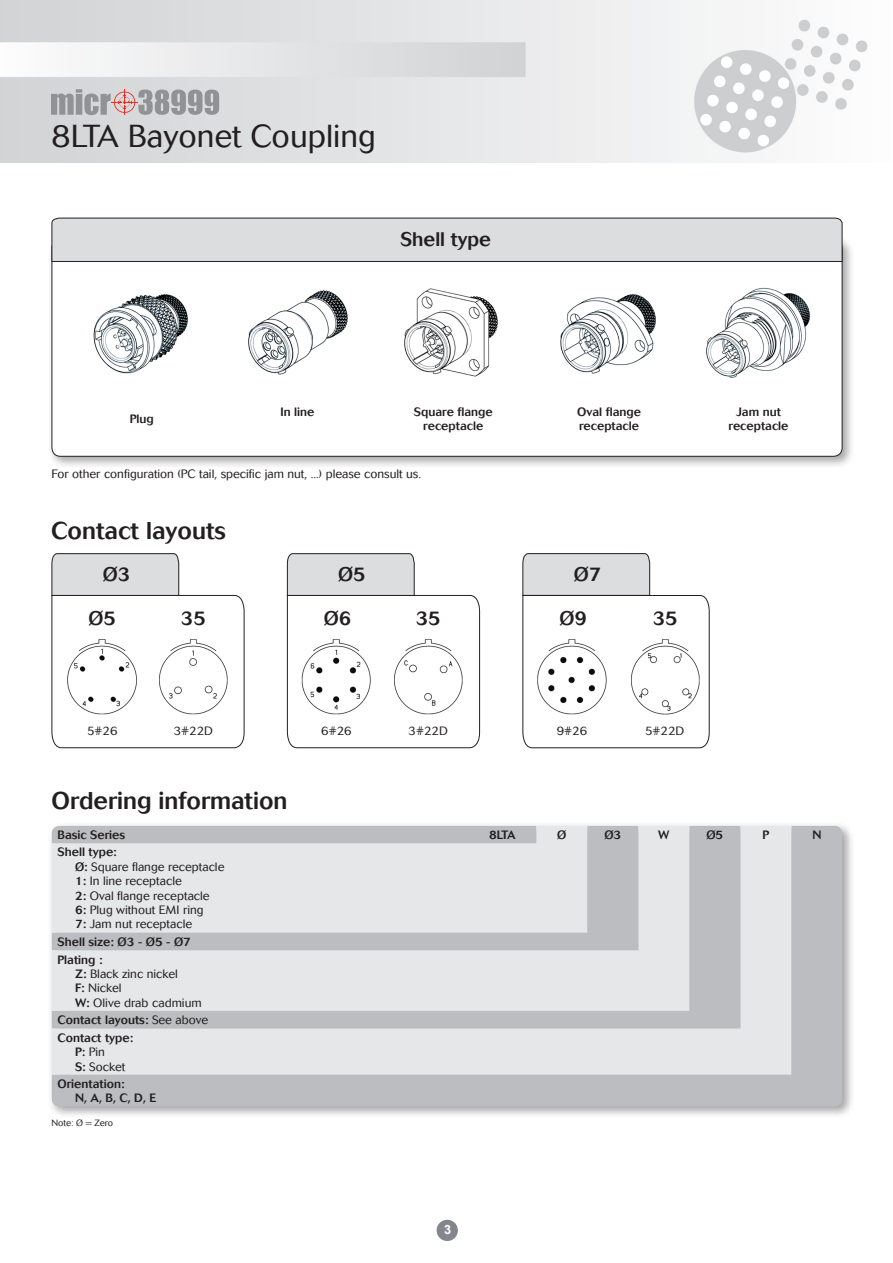
<style>
.page{position:relative;width:893px;height:1263px;background:#fff}
.page>*{position:absolute;margin:0;border:0;box-sizing:border-box;transform-origin:0 0}
.t1{font:300 31.5px "Cosmos";color:#231f20}
.t2{font:500 24px "Cosmos";color:#231f20}
.t3{font:500 19.5px "Cosmos";color:#231f20}
.t4{font:700 12.75px "Arial";color:#fff}
.t5{font:300 12px/14.4px "Cosmos";color:#231f20}
.t6{font:500 12px/14.4px "Cosmos";color:#231f20}
.t7{font:300 9px "Cosmos";color:#231f20}
.s1{font-weight:500}
.s2{font-weight:300}
</style>
<div class="page">
<img style="left:0;top:0;width:868px;height:163px">
<div style="left:437px;top:1220px;width:21px;height:21px;background:#84868e;border-radius:50%"></div>
<svg style="left:51px;top:89px;width:168px;height:26px;background:#b2aeb0"></svg>
<div style="left:48px;top:235px;width:807px;height:234px;background:#231f20;opacity:.4"></div>
<div style="left:52px;top:240px;width:790px;height:216px;background:#fff;border-radius:9px"></div>
<svg style="left:51px;top:217px;width:792px;height:45px;background:#d3d4d5"></svg>
<div style="left:48px;top:822px;width:807px;height:297px;background:#231f20;opacity:.4"></div>
<div style="left:52px;top:826px;width:790px;height:281px;background:#bcbdc0"></div>
<svg style="left:52px;top:826px;width:739px;height:249px;background:#dbdcde"></svg>
<img style="left:93px;top:294px;width:95px;height:80px">
<img style="left:248px;top:290px;width:100px;height:85px">
<img style="left:706px;top:287px;width:104px;height:91px">
<img style="left:404px;top:288px;width:94px;height:89px">
<img style="left:560px;top:294px;width:96px;height:80px">
<svg style="left:522px;top:553px;width:188px;height:195px"></svg>
<svg style="left:287px;top:553px;width:193px;height:195px"></svg>
<svg style="left:51px;top:553px;width:194px;height:195px"></svg>
<img style="left:150px;top:633px;width:87px;height:87px">
<h1 class="t1" style="left:51px;top:118px;width:326px">8LTA Bayonet Coupling</h1>
<h3 class="t3" style="left:400px;top:228px;width:92px">Shell type</h3>
<p class="t6" style="left:414px;top:404px;width:80px;text-align:center">Square flange receptacle</p>
<p class="t6" style="left:130px;top:411px;width:25px">Plug</p>
<p class="t6" style="left:577px;top:404px;width:65px">Oval flange receptacle</p>
<p class="t6" style="left:729px;top:404px;width:61px;text-align:center">Jam nut receptacle</p>
<p class="t6" style="left:281px;top:404px;width:35px">In line</p>
<p class="t5" style="left:52px;top:467px;width:371px">For other configuration (PC tail, specific jam nut, ...) please consult us.</p>
<h2 class="t2" style="left:51px;top:517px;width:176px">Contact layouts</h2>
<h3 class="t3" style="left:103px;top:563px;width:29px">Ø3</h3>
<h3 class="t3" style="left:88px;top:607px;width:29px">Ø5</h3>
<h3 class="t3" style="left:181px;top:607px;width:27px">35</h3>
<h3 class="t3" style="left:338px;top:563px;width:29px">Ø5</h3>
<h3 class="t3" style="left:324px;top:607px;width:29px">Ø6</h3>
<h3 class="t3" style="left:416px;top:607px;width:27px">35</h3>
<h3 class="t3" style="left:574px;top:563px;width:29px">Ø7</h3>
<h3 class="t3" style="left:559px;top:607px;width:29px">Ø9</h3>
<h3 class="t3" style="left:653px;top:607px;width:27px">35</h3>
<p class="t5" style="left:87px;top:724px;width:32px">5#26</p>
<p class="t5" style="left:321px;top:724px;width:32px">6#26</p>
<p class="t5" style="left:409px;top:724px;width:41px">3#22D</p>
<p class="t5" style="left:174px;top:724px;width:41px">3#22D</p>
<p class="t5" style="left:557px;top:724px;width:32px">9#26</p>
<p class="t5" style="left:645px;top:724px;width:41px">5#22D</p>
<h2 class="t2" style="left:52px;top:786px;width:237px">Ordering information</h2>
<p class="t6" style="left:58px;top:828px;width:69px">Basic Series</p>
<p class="t6" style="left:489px;top:828px;width:28px">8LTA</p>
<p class="t6" style="left:557px;top:828px;width:11px">Ø</p>
<p class="t6" style="left:604px;top:828px;width:19px">Ø3</p>
<p class="t6" style="left:658px;top:828px;width:13px">W</p>
<p class="t6" style="left:706px;top:828px;width:19px">Ø5</p>
<p class="t6" style="left:762px;top:828px;width:8px">P</p>
<p class="t6" style="left:812px;top:828px;width:10px">N</p>
<p class="t5" style="left:75px;top:845px;width:151px;text-indent:-18px"><span class="s1">Shell type:<br>Ø:</span> Square flange receptacle<br><span class="s1">1:</span> In line receptacle<br><span class="s1">2:</span> Oval flange receptacle<br><span class="s1">6:</span> Plug without EMI ring<br><span class="s1">7:</span> Jam nut receptacle</p>
<p class="t6" style="left:58px;top:933px;width:135px;line-height:17.5px">Shell size: Ø3 - Ø5 - Ø7<br>Plating :</p>
<p class="t5" style="left:75px;top:967px;width:128px"><span class="s1">Z:</span> Black zinc nickel<br><span class="s1">F:</span> Nickel<br><span class="s1">W:</span> Olive drab cadmium</p>
<p class="t6" style="left:58px;top:1011px;width:152px;line-height:17.5px">Contact layouts: <span class="s2">See above<br></span>Contact type:</p>
<p class="t5" style="left:75px;top:1045px;width:52px"><span class="s1">P:</span> Pin<br><span class="s1">S:</span> Socket</p>
<p class="t6" style="left:75px;top:1077px;width:83px;text-indent:-18px">Orientation:<br>N, A, B, C, D, E</p>
<p class="t7" style="left:52px;top:1118px;width:63px">Note: Ø = Zero</p>
<p class="t4" style="left:444px;top:1221px;width:9px">3</p>
</div>
